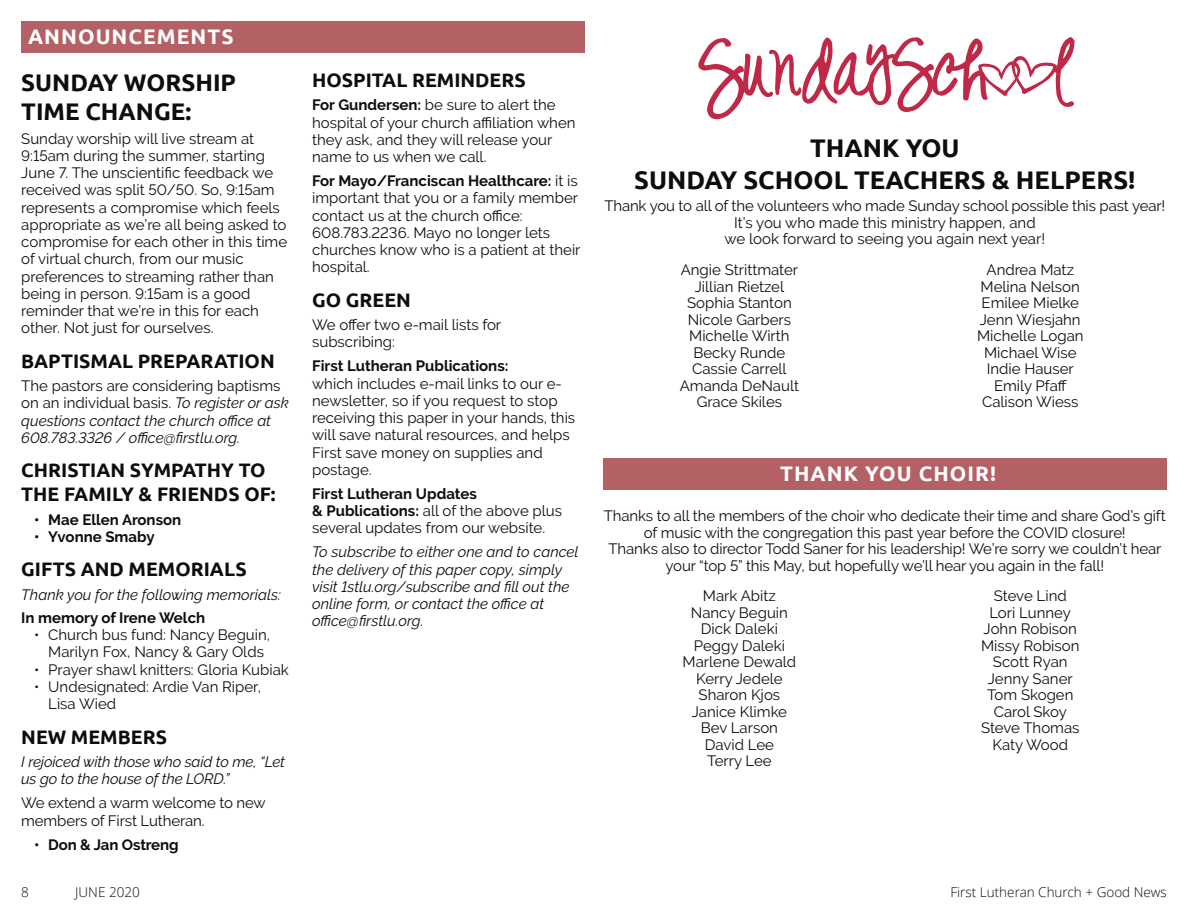
<style>
.page{position:relative;width:1188px;height:918px;background:#fff}
.page>*{position:absolute;margin:0;border:0;box-sizing:border-box;transform-origin:0 0}
.t1{font:700 25.5px/31.5px "Ubuntu";color:#0f0c0c;text-align:center}
.t2{font:700 24px/29.5px "Ubuntu";color:#0f0c0c}
.t3{font:700 21px "Ubuntu";letter-spacing:.05em;color:#fff}
.t4{font:700 19.5px/24px "Ubuntu";color:#0f0c0c}
.t5{font:15px/16.5px "Raleway";color:#0f0c0c}
.t6{font:italic 15px/17.2px "Raleway";color:#0f0c0c}
.t7{font:700 15px "Raleway";color:#0f0c0c}
.t8{font:300 13.5px "Open Sans";color:#0f0c0c}
.s1{font-style:normal}
.s2{font-weight:700}
</style>
<div class="page">
<div style="left:21px;top:21px;width:564px;height:31px;background:#b46166"></div>
<svg style="left:698px;top:37px;width:377px;height:82px"></svg>
<div style="left:603px;top:459px;width:564px;height:31px;background:#b46166"></div>
<h3 class="t3" style="left:28px;top:27px;width:207px">ANNOUNCEMENTS</h3>
<h2 class="t2" style="left:21px;top:69px;width:216px">SUNDAY WORSHIP<br>TIME CHANGE:</h2>
<p class="t5" style="left:21px;top:130px;width:267px;line-height:17.2px">Sunday worship will live stream at 9:15am during the summer, starting June 7. The unscientific feedback we received was split 50/50. So, 9:15am represents a compromise which feels appropriate as we’re all being asked to compromise for each other in this time of virtual church, from our music preferences to streaming rather than being in person. 9:15am is a good reminder that we’re in this for each other. Not just for ourselves.</p>
<h3 class="t4" style="left:21px;top:350px;width:255px">BAPTISMAL PREPARATION</h3>
<p class="t6" style="left:21px;top:377px;width:269px"><span class="s1">The pastors are considering baptisms on an individual basis.</span> To register or ask questions contact the church office at 608.783.3326 / office@firstlu.org.</p>
<h3 class="t4" style="left:21px;top:460px;width:256px">CHRISTIAN SYMPATHY TO<br>THE FAMILY &amp; FRIENDS OF:</h3>
<p class="t7" style="left:34px;top:511px;width:149px">• Mae Ellen Aronson</p>
<p class="t7" style="left:34px;top:528px;width:122px">• Yvonne Smaby</p>
<h3 class="t4" style="left:21px;top:559px;width:227px">GIFTS AND MEMORIALS</h3>
<p class="t6" style="left:21px;top:586px;width:261px">Thank you for the following memorials:</p>
<p class="t7" style="left:21px;top:609px;width:185px">In memory of Irene Welch</p>
<p class="t5" style="left:34px;top:626px;width:238px;line-height:17.2px;text-align:center">• Church bus fund: Nancy Beguin,<br>Marilyn Fox, Nancy &amp; Gary Olds</p>
<p class="t5" style="left:34px;top:661px;width:256px">• Prayer shawl knitters: Gloria Kubiak</p>
<p class="t5" style="left:48px;top:678px;width:214px;line-height:17.2px;text-indent:-14px">• Undesignated: Ardie Van Riper,<br>Lisa Wied</p>
<h3 class="t4" style="left:21px;top:726px;width:147px">NEW MEMBERS</h3>
<p class="t6" style="left:21px;top:753px;width:265px">I rejoiced with those who said to me, “Let us go to the house of the LORD.”</p>
<p class="t5" style="left:21px;top:794px;width:246px;line-height:17.2px">We extend a warm welcome to new members of First Lutheran.</p>
<p class="t7" style="left:34px;top:835px;width:146px">• Don &amp; Jan Ostreng</p>
<h3 class="t4" style="left:312px;top:69px;width:215px">HOSPITAL REMINDERS</h3>
<p class="t5" style="left:312px;top:96px;width:265px;line-height:17.2px"><span class="s2">For Gundersen:</span> be sure to alert the hospital of your church affiliation when they ask, and they will release your name to us when we call.</p>
<p class="t5" style="left:312px;top:172px;width:270px;line-height:17.2px"><span class="s2">For Mayo/Franciscan Healthcare:</span> it is important that you or a family member contact us at the church office:<br>608.783.2236. Mayo no longer lets churches know who is a patient at their hospital.</p>
<h3 class="t4" style="left:312px;top:289px;width:100px">GO GREEN</h3>
<p class="t5" style="left:312px;top:316px;width:191px;line-height:17.2px">We offer two e-mail lists for subscribing:</p>
<p class="t7" style="left:312px;top:357px;width:198px">First Lutheran Publications:</p>
<p class="t5" style="left:312px;top:375px;width:265px;line-height:17.2px">which includes e-mail links to our e&shy;newsletter, so if you request to stop receiving this paper in your hands, this will save natural resources, and helps<br>First save money on supplies and postage.</p>
<p class="t5" style="left:312px;top:485px;width:252px;line-height:17.2px"><span class="s2">First Lutheran Updates<br>&amp; Publications:</span> all of the above plus several updates from our website.</p>
<p class="t6" style="left:312px;top:544px;width:268px">To subscribe to either one and to cancel the delivery of this paper copy, simply visit 1stlu.org/subscribe and fill out the online form, or contact the office at office@firstlu.org.</p>
<h1 class="t1" style="left:634px;top:134px;width:503px">THANK YOU<br>SUNDAY SCHOOL TEACHERS &amp; HELPERS!</h1>
<p class="t5" style="left:604px;top:198px;width:562px;text-align:center">Thank you to all of the volunteers who made Sunday school possible this past year!<br>It’s you who made this ministry happen, and<br>we look forward to seeing you again next year!</p>
<p class="t5" style="left:680px;top:262px;width:121px;text-align:center">Angie Strittmater<br>Jillian Rietzel<br>Sophia Stanton<br>Nicole Garbers<br>Michelle Wirth<br>Becky Runde<br>Cassie Carrell<br>Amanda DeNault<br>Grace Skiles</p>
<p class="t5" style="left:977px;top:262px;width:108px;text-align:center">Andrea Matz<br>Melina Nelson<br>Emilee Mielke<br>Jenn Wiesjahn<br>Michelle Logan<br>Michael Wise<br>Indie Hauser<br>Emily Pfaff<br>Calison Wiess</p>
<h3 class="t3" style="left:780px;top:465px;width:218px">THANK YOU CHOIR!</h3>
<p class="t5" style="left:604px;top:508px;width:563px;text-align:center">Thanks to all the members of the choir who dedicate their time and share God’s gift of music with the congregation this past year before the COVID closure!<br>Thanks also to director Todd Saner for his leadership! We’re sorry we couldn’t hear your “top 5” this May, but hopefully we’ll hear you again in the fall!</p>
<p class="t5" style="left:683px;top:588px;width:115px;text-align:center">Mark Abitz<br>Nancy Beguin<br>Dick Daleki<br>Peggy Daleki<br>Marlene Dewald<br>Kerry Jedele<br>Sharon Kjos<br>Janice Klimke<br>Bev Larson<br>David Lee<br>Terry Lee</p>
<p class="t5" style="left:981px;top:588px;width:100px;text-align:center">Steve Lind<br>Lori Lunney<br>John Robison<br>Missy Robison<br>Scott Ryan<br>Jenny Saner<br>Tom Skogen<br>Carol Skoy<br>Steve Thomas<br>Katy Wood</p>
<p class="t8" style="left:21px;top:886px;width:9px">8</p>
<p class="t8" style="left:75px;top:886px;width:66px">JUNE 2020</p>
<p class="t8" style="left:951px;top:886px;width:218px">First Lutheran Church + Good News</p>
</div>
